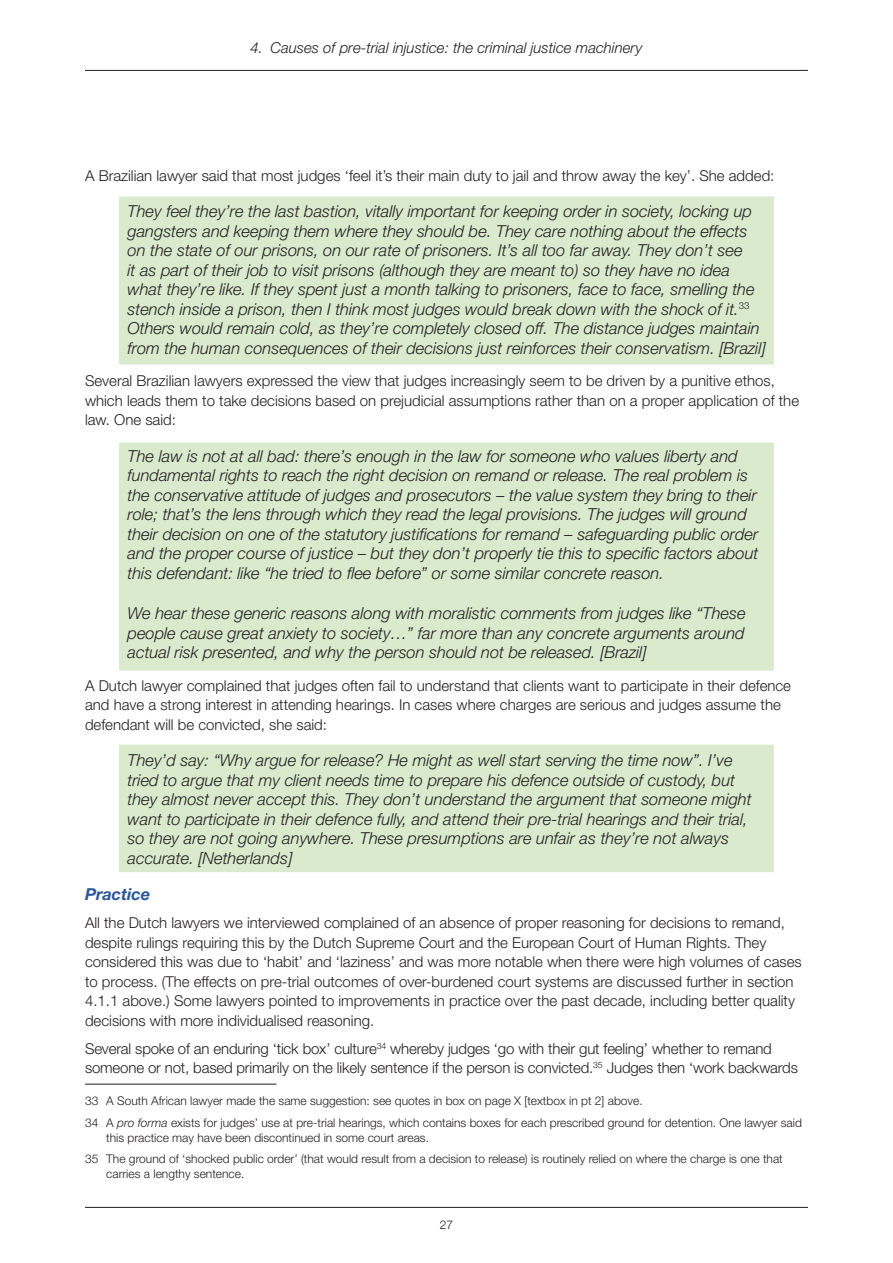
<style>
.page{position:relative;width:893px;height:1263px;background:#fff}
.page>*{position:absolute;margin:0;border:0;box-sizing:border-box;transform-origin:0 0}
.quote_1a-5{font:italic 300 16.5px/19.5px "Helvetica Neue LT Std";color:#231f20}
.quote_1a-7{font:italic 300 16.5px/19.5px "Helvetica Neue LT Std";color:#231f20}
.quote_1a-6{font:italic 300 16.5px/19.5px "Helvetica Neue LT Std";color:#231f20}
.quote_1a-4{font:italic 300 16.5px/19.5px "Helvetica Neue LT Std";color:#231f20;text-align:justify}
.d-head{font:italic 700 16.5px "Helvetica Neue LT Std";color:#2a5698}
.text{font:300 15px/19.5px "Helvetica Neue LT Std";color:#231f20}
.t1{font:italic 300 15px "Helvetica Neue LT Std";color:#231f20}
.footnote{font:300 12px/15px "Helvetica Neue LT Std";color:#231f20}
.s1{font-style:italic}
</style>
<div class="page">
<hr style="left:85px;top:1207px;width:723px;height:1px;background:#231f20">
<hr style="left:85px;top:70px;width:723px;height:1px;background:#231f20">
<div style="left:119px;top:196px;width:655px;height:168px;background:#d9eacd"></div>
<div style="left:119px;top:442px;width:655px;height:144px;background:#d9eacd"></div>
<div style="left:119px;top:578px;width:655px;height:93px;background:#d9eacd"></div>
<div style="left:119px;top:745px;width:655px;height:127px;background:#d9eacd"></div>
<hr style="left:85px;top:1084px;width:191px;height:1px;background:#231f20">
<p class="t1" style="left:250px;top:39px;width:393px">4. Causes of pre-trial injustice: the criminal justice machinery</p>
<p class="text" style="left:85px;top:165px;width:691px">A Brazilian lawyer said that most judges ‘feel it’s their main duty to jail and throw away the key’. She added:</p>
<p class="quote_1a-5" style="left:128px;top:201px;width:639px">They feel they’re the last bastion, vitally important for keeping order in society, locking up gangsters and keeping them where they should be. They care nothing about the effects on the state of our prisons, on our rate of prisoners. It’s all too far away. They don’t see<br>it as part of their job to visit prisons (although they are meant to) so they have no idea what they’re like. If they spent just a month talking to prisoners, face to face, smelling the stench inside a prison, then I think most judges would break down with the shock of it.<sup>33<br></sup>Others would remain cold, as they’re completely closed off. The distance judges maintain from the human consequences of their decisions just reinforces their conservatism. [Brazil]</p>
<p class="text" style="left:85px;top:371px;width:716px">Several Brazilian lawyers expressed the view that judges increasingly seem to be driven by a punitive ethos, which leads them to take decisions based on prejudicial assumptions rather than on a proper application of the law. One said:</p>
<p class="quote_1a-7" style="left:128px;top:446px;width:632px">The law is not at all bad: there’s enough in the law for someone who values liberty and fundamental rights to reach the right decision on remand or release. The real problem is the conservative attitude of judges and prosecutors – the value system they bring to their role; that’s the lens through which they read the legal provisions. The judges will ground their decision on one of the statutory justifications for remand – safeguarding public order and the proper course of justice – but they don’t properly tie this to specific factors about this defendant: like “he tried to flee before” or some similar concrete reason.</p>
<p class="quote_1a-4" style="left:128px;top:603px;width:619px">We hear these generic reasons along with moralistic comments from judges like “These people cause great anxiety to society…” far more than any concrete arguments around actual risk presented, and why the person should not be released. [Brazil]</p>
<p class="text" style="left:85px;top:675px;width:707px">A Dutch lawyer complained that judges often fail to understand that clients want to participate in their defence and have a strong interest in attending hearings. In cases where charges are serious and judges assume the defendant will be convicted, she said:</p>
<p class="quote_1a-6" style="left:128px;top:750px;width:626px">They’d say: “Why argue for release? He might as well start serving the time now”. I’ve tried to argue that my client needs time to prepare his defence outside of custody, but they almost never accept this. They don’t understand the argument that someone might want to participate in their defence fully, and attend their pre-trial hearings and their trial, so they are not going anywhere. These presumptions are unfair as they’re not always accurate. [Netherlands]</p>
<p class="d-head" style="left:85px;top:884px;width:67px">Practice</p>
<p class="text" style="left:85px;top:913px;width:718px">All the Dutch lawyers we interviewed complained of an absence of proper reasoning for decisions to remand, despite rulings requiring this by the Dutch Supreme Court and the European Court of Human Rights. They considered this was due to ‘habit’ and ‘laziness’ and was more notable when there were high volumes of cases to process. (The effects on pre-trial outcomes of over-burdened court systems are discussed further in section 4.1.1 above.) Some lawyers pointed to improvements in practice over the past decade, including better quality decisions with more individualised reasoning.</p>
<p class="text" style="left:85px;top:1038px;width:714px">Several spoke of an enduring ‘tick box’ culture<sup>34</sup> whereby judges ‘go with their gut feeling’ whether to remand someone or not, based primarily on the likely sentence if the person is convicted.<sup>35</sup> Judges then ‘work backwards</p>
<p class="footnote" style="left:85px;top:1093px;width:559px">33 A South African lawyer made the same suggestion: see quotes in box on page X [textbox in pt 2] above.</p>
<p class="footnote" style="left:106px;top:1115px;width:697px;text-indent:-21px">34 A <span class="s1">pro forma</span> exists for judges’ use at pre-trial hearings, which contains boxes for each prescribed ground for detention. One lawyer said this practice may have been discontinued in some court areas.</p>
<p class="footnote" style="left:106px;top:1151px;width:678px;text-indent:-21px">35 The ground of ‘shocked public order’ (that would result from a decision to release) is routinely relied on where the charge is one that carries a lengthy sentence.</p>
<p class="footnote" style="left:440px;top:1217px;width:15px">27</p>
</div>
